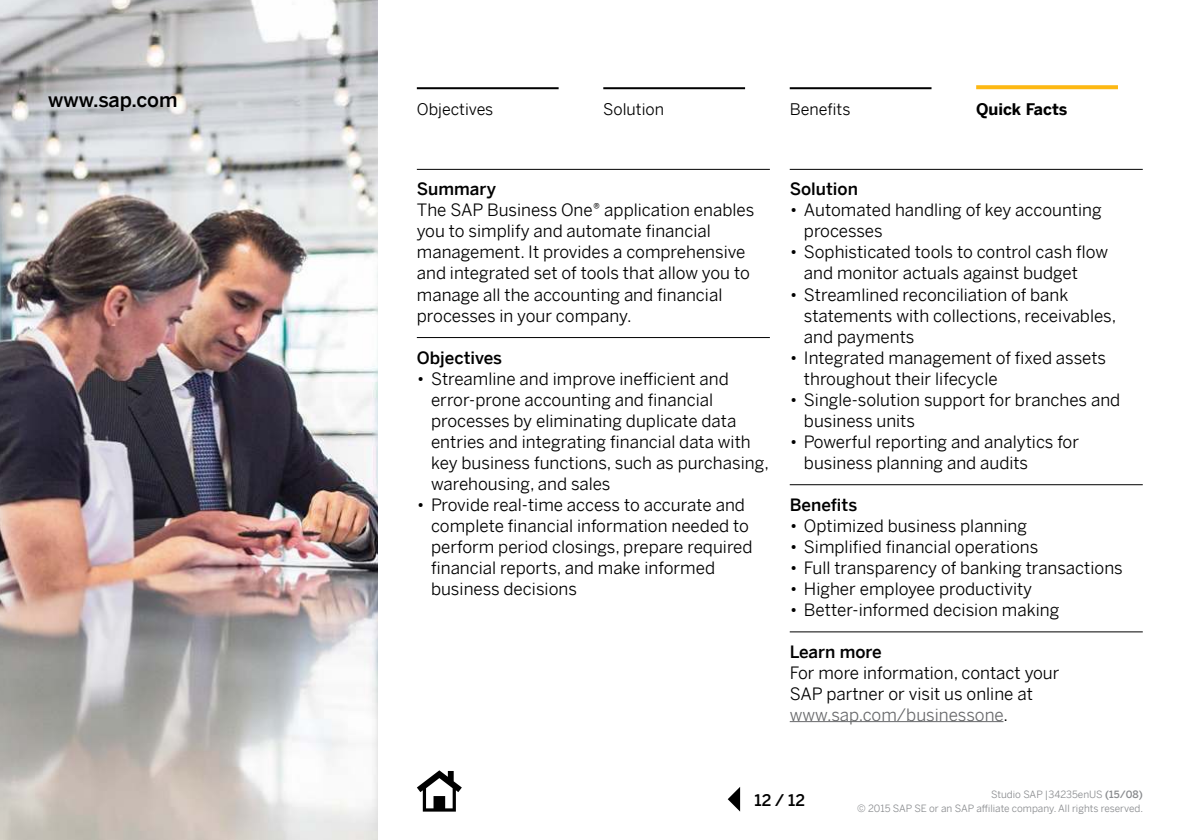
<style>
.page{position:relative;width:1191px;height:840px;background:#fff}
.page>*{position:absolute;margin:0;border:0;box-sizing:border-box;transform-origin:0 0}
.t1{font:500 20px "Benton Sans";color:#000}
.t2{font:17px/21px "Benton Sans";color:#000}
.t3{font:500 17px "Benton Sans";color:#000}
.t4{font:16px "Benton Sans";color:#000}
.t5{font:700 16px "Benton Sans";color:#000}
.t6{font:500 16px "Benton Sans";color:#000}
.t7{font:10px/14px "Benton Sans";color:#898b8e;text-align:right}
.s1{font-weight:300}
.s2{color:#696a6c}
.s3{font-weight:500}
</style>
<div class="page">
<hr style="left:417px;top:169px;width:353px;height:1px;background:#000">
<hr style="left:417px;top:337px;width:353px;height:1px;background:#000">
<hr style="left:789px;top:169px;width:353px;height:1px;background:#000">
<hr style="left:789px;top:484px;width:353px;height:1px;background:#000">
<hr style="left:789px;top:631px;width:353px;height:1px;background:#000">
<hr style="left:789px;top:720px;width:214px;height:1px;background:#696a6c">
<img style="left:0;top:0;width:377px;height:839px">
<svg style="left:976px;top:85px;width:142px;height:4px"></svg>
<hr style="left:789px;top:87px;width:142px;height:2px;background:#000">
<hr style="left:603px;top:87px;width:142px;height:2px;background:#000">
<hr style="left:417px;top:87px;width:141px;height:2px;background:#000">
<svg style="left:417px;top:770px;width:45px;height:41px"></svg>
<svg style="left:727px;top:787px;width:13px;height:24px"></svg>
<p class="t1" style="left:48px;top:91px;width:131px">www.sap.com</p>
<p class="t4" style="left:417px;top:103px;width:78px">Objectives</p>
<p class="t4" style="left:603px;top:103px;width:62px">Solution</p>
<p class="t4" style="left:789px;top:95px;width:62px">Benefits</p>
<p class="t5" style="left:976px;top:95px;width:93px">Quick Facts</p>
<p class="t3" style="left:417px;top:182px;width:81px">Summary</p>
<p class="t2" style="left:417px;top:197px;width:339px">The SAP Business One® application enables you to simplify and automate financial management. It provides a comprehensive and integrated set of tools that allow you to manage all the accounting and financial processes in your company.</p>
<p class="t3" style="left:417px;top:350px;width:87px">Objectives</p>
<p class="t2" style="left:431px;top:365px;width:339px;text-indent:-14px"><span class="s1">•</span> Streamline and improve inefficient and error-prone accounting and financial processes by eliminating duplicate data entries and integrating financial data with key business functions, such as purchasing, warehousing, and sales</p>
<p class="t2" style="left:431px;top:491px;width:323px;text-indent:-14px"><span class="s1">•</span> Provide real-time access to accurate and complete financial information needed to perform period closings, prepare required financial reports, and make informed business decisions</p>
<p class="t3" style="left:789px;top:182px;width:70px">Solution</p>
<p class="t2" style="left:804px;top:197px;width:299px;text-indent:-14px"><span class="s1">•</span> Automated handling of key accounting processes</p>
<p class="t2" style="left:804px;top:239px;width:306px;text-indent:-14px"><span class="s1">•</span> Sophisticated tools to control cash flow and monitor actuals against budget</p>
<p class="t2" style="left:804px;top:281px;width:314px;text-indent:-14px"><span class="s1">•</span> Streamlined reconciliation of bank statements with collections, receivables, and payments</p>
<p class="t2" style="left:804px;top:344px;width:304px;text-indent:-14px"><span class="s1">•</span> Integrated management of fixed assets throughout their lifecycle</p>
<p class="t2" style="left:804px;top:386px;width:318px;text-indent:-14px"><span class="s1">•</span> Single-solution support for branches and business units</p>
<p class="t2" style="left:804px;top:428px;width:277px;text-indent:-14px"><span class="s1">•</span> Powerful reporting and analytics for business planning and audits</p>
<p class="t3" style="left:789px;top:489px;width:69px">Benefits</p>
<p class="t2" style="left:789px;top:512px;width:239px"><span class="s1">•</span> Optimized business planning</p>
<p class="t2" style="left:789px;top:533px;width:250px"><span class="s1">•</span> Simplified financial operations</p>
<p class="t2" style="left:789px;top:554px;width:335px"><span class="s1">•</span> Full transparency of banking transactions</p>
<p class="t2" style="left:789px;top:575px;width:244px"><span class="s1">•</span> Higher employee productivity</p>
<p class="t2" style="left:789px;top:596px;width:271px"><span class="s1">•</span> Better-informed decision making</p>
<p class="t3" style="left:789px;top:644px;width:93px">Learn more</p>
<p class="t2" style="left:789px;top:659px;width:271px">For more information, contact your<br>SAP partner or visit us online at <span class="s2">www.sap.com/businessone</span>.</p>
<p class="t6" style="left:754px;top:793px;width:52px">12 / 12</p>
<p class="t7" style="left:857px;top:785px;width:287px">Studio SAP |34235enUS <span class="s3">(15/08)<br></span>© 2015 SAP SE or an SAP affiliate company. All rights reserved.</p>
</div>
